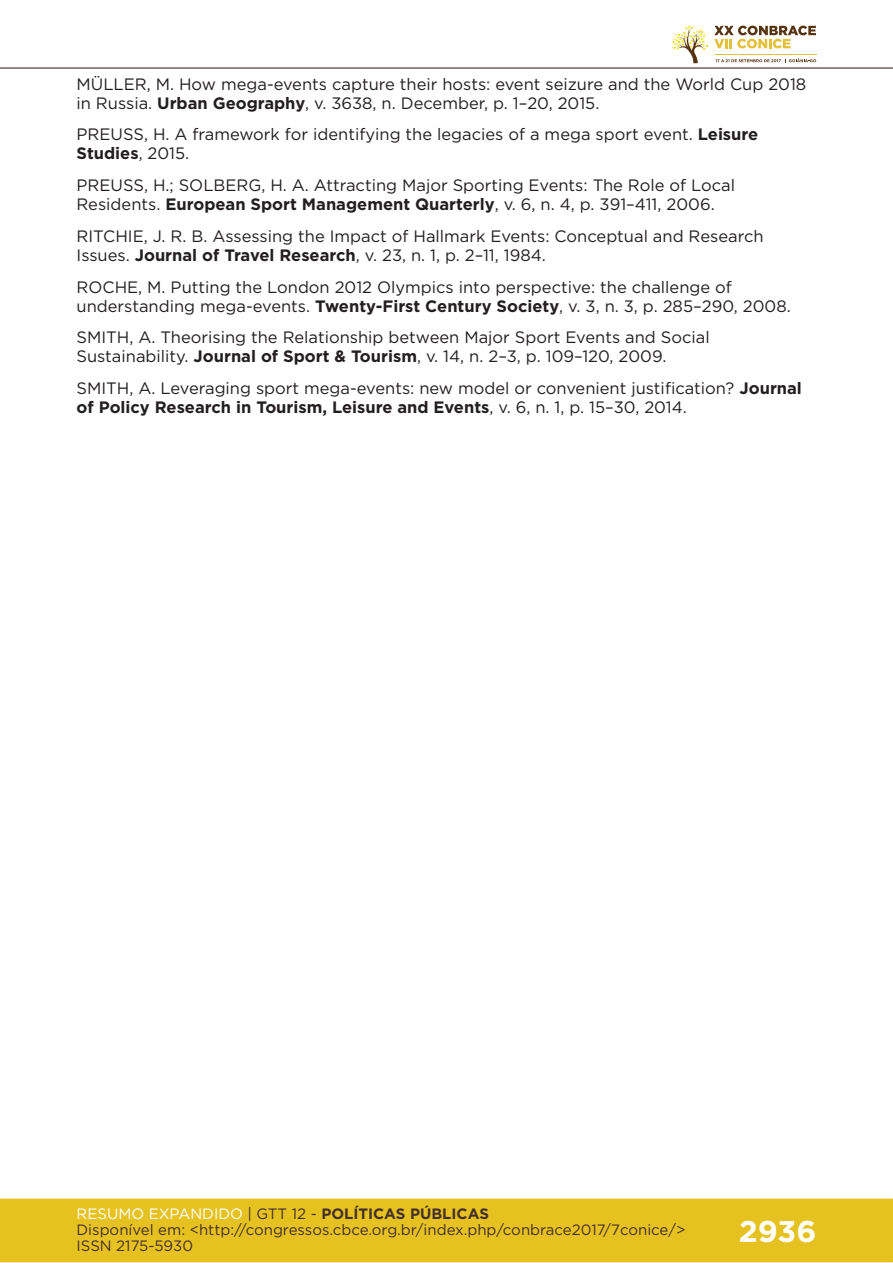
<style>
.page{position:relative;width:893px;height:1263px;background:#fff}
.page>*{position:absolute;margin:0;border:0;box-sizing:border-box;transform-origin:0 0}
.t1{font:700 30px "Gotham";color:#fff}
.t2{font:16.5px/18.9px "Gotham";color:#231f20}
.t3{font:15px/16px "Gotham";color:#462f2a}
.s1{font-weight:700}
.s2{color:#fff}
.s3{color:#442f2a}
.s4{font-weight:700;color:#442f2a}
</style>
<div class="page">
<div style="left:0;top:1198px;width:893px;height:64px;background:#e6c221;border:2px solid #e6c221"></div>
<hr style="left:0;top:67px;width:893px;height:2px;background:#442f2a">
<svg style="left:672px;top:26px;width:144px;height:37px"></svg>
<p class="t2" style="left:77px;top:74px;width:731px">MÜLLER, M. How mega-events capture their hosts: event seizure and the World Cup 2018 in Russia. <span class="s1">Urban Geography</span>, v. 3638, n. December, p. 1–20, 2015.</p>
<p class="t2" style="left:77px;top:125px;width:683px">PREUSS, H. A framework for identifying the legacies of a mega sport event. <span class="s1">Leisure<br>Studies</span>, 2015.</p>
<p class="t2" style="left:77px;top:176px;width:660px">PREUSS, H.; SOLBERG, H. A. Attracting Major Sporting Events: The Role of Local<br>Residents. <span class="s1">European Sport Management Quarterly</span>, v. 6, n. 4, p. 391–411, 2006.</p>
<p class="t2" style="left:77px;top:226px;width:688px">RITCHIE, J. R. B. Assessing the Impact of Hallmark Events: Conceptual and Research<br>Issues. <span class="s1">Journal of Travel Research</span>, v. 23, n. 1, p. 2–11, 1984.</p>
<p class="t2" style="left:77px;top:277px;width:716px">ROCHE, M. Putting the London 2012 Olympics into perspective: the challenge of understanding mega-events. <span class="s1">Twenty-First Century Society</span>, v. 3, n. 3, p. 285–290, 2008.</p>
<p class="t2" style="left:77px;top:328px;width:635px">SMITH, A. Theorising the Relationship between Major Sport Events and Social<br>Sustainability. <span class="s1">Journal of Sport &amp; Tourism</span>, v. 14, n. 2–3, p. 109–120, 2009.</p>
<p class="t2" style="left:77px;top:378px;width:727px">SMITH, A. Leveraging sport mega-events: new model or convenient justification? <span class="s1">Journal of Policy Research in Tourism, Leisure and Events</span>, v. 6, n. 1, p. 15–30, 2014.</p>
<p class="t3" style="left:77px;top:1205px;width:610px"><span class="s2">RESUMO EXPANDIDO</span> <span class="s3">| GTT 12 -</span> <span class="s4">POLÍTICAS PÚBLICAS<br></span>Disponível em: &lt;http://congressos.cbce.org.br/index.php/conbrace2017/7conice/&gt;<br>ISSN 2175-5930</p>
<h1 class="t1" style="left:739px;top:1212px;width:79px">2936</h1>
</div>
